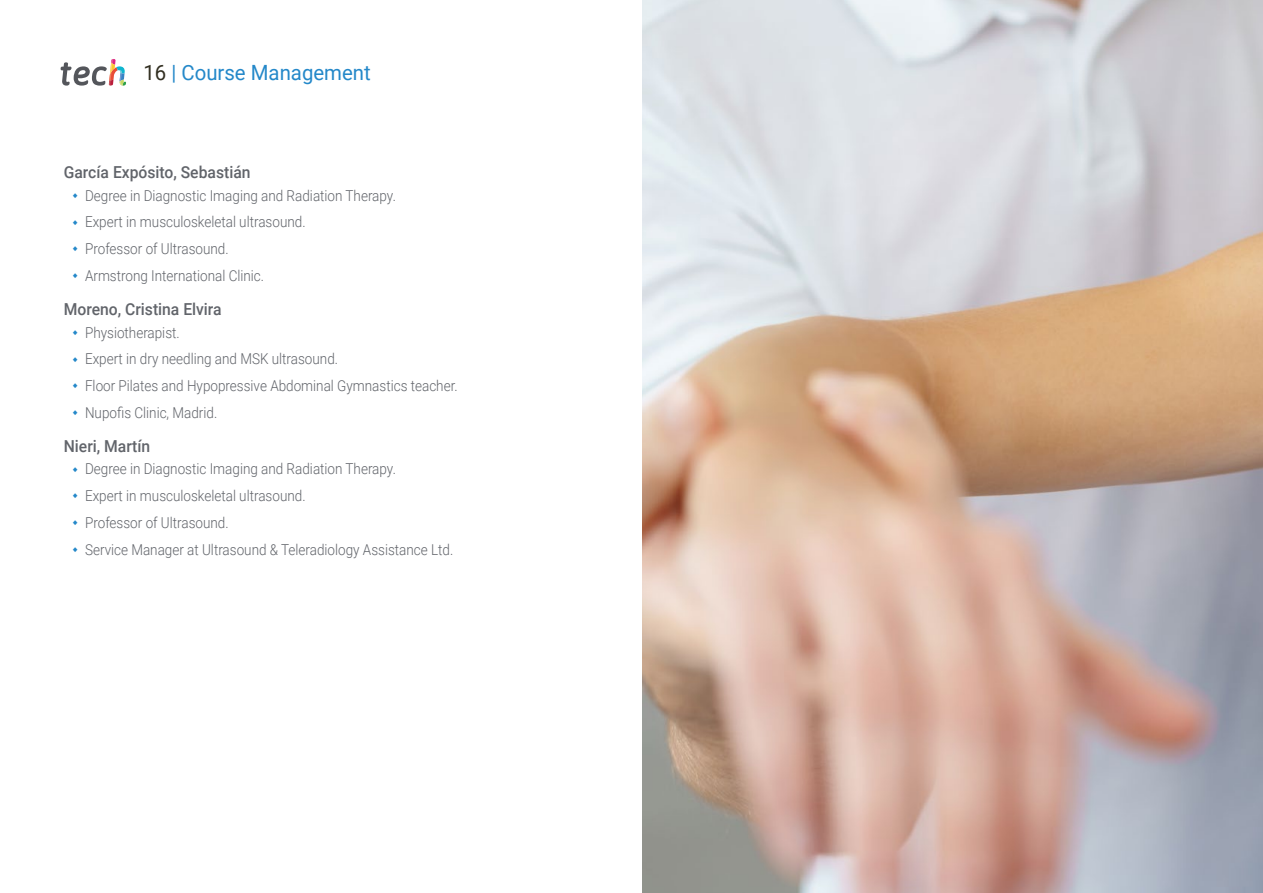
<style>
.page{position:relative;width:1263px;height:893px;background:#fff}
.page>*{position:absolute;margin:0;border:0;box-sizing:border-box;transform-origin:0 0}
.t1{font:21px "Roboto";color:#2488c9}
.t2{font:500 16.5px "Roboto";color:#61646a;scale:.95 1}
.t3{font:300 15px/26.7px "Roboto";color:#61646a;scale:.9 1}
.s1{color:#312e20}
</style>
<div class="page">
<img style="left:642px;top:0;width:621px;height:893px">
<svg style="left:61px;top:59px;width:65px;height:27px"></svg>
<h1 class="t1" style="left:144px;top:57px;width:229px"><span class="s1">16</span> | Course Management</h1>
<p class="t2" style="left:64px;top:161px;width:198px">García Expósito, Sebastián</p>
<p class="t3" style="left:85px;top:181px;width:347px">Degree in Diagnostic Imaging and Radiation Therapy.<br>Expert in musculoskeletal ultrasound.<br>Professor of Ultrasound.<br>Armstrong International Clinic.</p>
<p class="t2" style="left:64px;top:298px;width:168px">Moreno, Cristina Elvira</p>
<p class="t3" style="left:85px;top:318px;width:415px">Physiotherapist.<br>Expert in dry needling and MSK ultrasound.<br>Floor Pilates and Hypopressive Abdominal Gymnastics teacher.<br>Nupofis Clinic, Madrid.</p>
<p class="t2" style="left:64px;top:435px;width:93px">Nieri, Martín</p>
<p class="t3" style="left:85px;top:455px;width:411px">Degree in Diagnostic Imaging and Radiation Therapy.<br>Expert in musculoskeletal ultrasound.<br>Professor of Ultrasound.<br>Service Manager at Ultrasound &amp; Teleradiology Assistance Ltd.</p>
</div>
